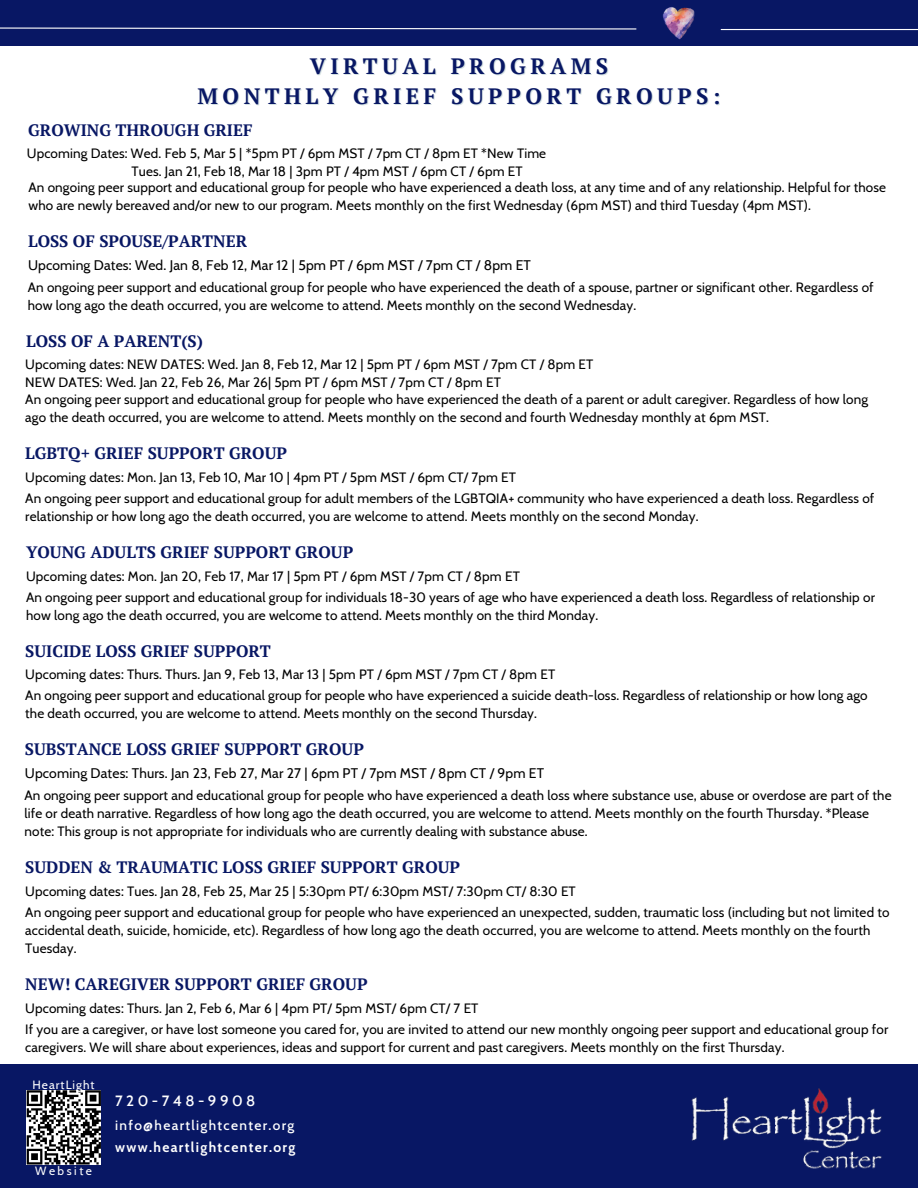
<style>
.page{position:relative;width:918px;height:1188px;background:#fff}
.page>*{position:absolute;margin:0;border:0;box-sizing:border-box;transform-origin:0 0}
.t1{font:700 22.2px "PT Serif";letter-spacing:.2em;color:#081764}
.t2{font:700 16.5px "PT Serif";color:#081764}
.t3{font:500 15.15px "Cabin";letter-spacing:.23em;color:#fff}
.t4{font:13.95px "Cabin";letter-spacing:.01em;color:#000}
.t5{font:500 13.65px "Cabin";letter-spacing:.1em;color:#fff}
.t6{font:700 13.65px "Cabin";letter-spacing:.1em;color:#fff}
.t7{font:13.5px/18px "Cabin";letter-spacing:.01em;color:#000}
.t8{font:12px "Cabin";letter-spacing:.085em;color:#fff}
.t9{font:12px "Cabin";letter-spacing:.215em;color:#fff}
</style>
<div class="page">
<div style="left:0;top:1064px;width:918px;height:124px;background:#081764"></div>
<svg style="left:27px;top:1090px;width:74px;height:75px;background:#7d7d7d"></svg>
<div style="left:0;top:0;width:918px;height:46px;background:#081764"></div>
<hr style="left:721px;top:29px;width:197px;height:1px;background:#fff">
<img style="left:663px;top:7px;width:32px;height:33px">
<svg style="left:0;top:27px;width:637px;height:3px"></svg>
<img style="left:691px;top:1088px;width:191px;height:81px">
<h5 class="t1" style="left:310px;top:51px;width:300px">VIRTUAL PROGRAMS</h5>
<h5 class="t1" style="left:198px;top:81px;width:524px">MONTHLY GRIEF SUPPORT GROUPS:</h5>
<h2 class="t2" style="left:28px;top:118px;width:226px">GROWING THROUGH GRIEF</h2>
<h5 class="t7" style="left:131px;top:145px;width:416px;text-indent:-105px">Upcoming Dates: Wed. Feb 5, Mar 5 | *5pm PT / 6pm MST / 7pm CT / 8pm ET *New Time<br>Tues. Jan 21, Feb 18, Mar 18 | 3pm PT / 4pm MST / 6pm CT / 6pm ET</h5>
<h5 class="t7" style="left:28px;top:178px;width:859px">An ongoing peer support and educational group for people who have experienced a death loss, at any time and of any relationship. Helpful for those who are newly bereaved and/or new to our program. Meets monthly on the first Wednesday (6pm MST) and third Tuesday (4pm MST).</h5>
<h2 class="t2" style="left:28px;top:230px;width:221px">LOSS OF SPOUSE/PARTNER</h2>
<h5 class="t4" style="left:28px;top:256px;width:504px">Upcoming Dates: Wed. Jan 8, Feb 12, Mar 12 | 5pm PT / 6pm MST / 7pm CT / 8pm ET</h5>
<h5 class="t7" style="left:28px;top:278px;width:848px">An ongoing peer support and educational group for people who have experienced the death of a spouse, partner or significant other. Regardless of how long ago the death occurred, you are welcome to attend. Meets monthly on the second Wednesday.</h5>
<h2 class="t2" style="left:26px;top:329px;width:178px">LOSS OF A PARENT(S)</h2>
<h5 class="t7" style="left:25px;top:356px;width:570px">Upcoming dates: NEW DATES: Wed. Jan 8, Feb 12, Mar 12 | 5pm PT / 6pm MST / 7pm CT / 8pm ET<br>NEW DATES: Wed. Jan 22, Feb 26, Mar 26| 5pm PT / 6pm MST / 7pm CT / 8pm ET</h5>
<h5 class="t7" style="left:25px;top:390px;width:844px">An ongoing peer support and educational group for people who have experienced the death of a parent or adult caregiver. Regardless of how long ago the death occurred, you are welcome to attend. Meets monthly on the second and fourth Wednesday monthly at 6pm MST.</h5>
<h2 class="t2" style="left:25px;top:442px;width:263px">LGBTQ+ GRIEF SUPPORT GROUP</h2>
<h5 class="t7" style="left:25px;top:468px;width:492px">Upcoming dates: Mon. Jan 13, Feb 10, Mar 10 | 4pm PT / 5pm MST / 6pm CT/ 7pm ET</h5>
<h5 class="t7" style="left:25px;top:489px;width:851px">An ongoing peer support and educational group for adult members of the LGBTQIA+ community who have experienced a death loss. Regardless of relationship or how long ago the death occurred, you are welcome to attend. Meets monthly on the second Monday.</h5>
<h2 class="t2" style="left:26px;top:541px;width:329px">YOUNG ADULTS GRIEF SUPPORT GROUP</h2>
<h5 class="t7" style="left:26px;top:567px;width:495px">Upcoming dates: Mon. Jan 20, Feb 17, Mar 17 | 5pm PT / 6pm MST / 7pm CT / 8pm ET</h5>
<h5 class="t7" style="left:26px;top:588px;width:850px">An ongoing peer support and educational group for individuals 18-30 years of age who have experienced a death loss. Regardless of relationship or how long ago the death occurred, you are welcome to attend. Meets monthly on the third Monday.</h5>
<h2 class="t2" style="left:25px;top:639px;width:247px">SUICIDE LOSS GRIEF SUPPORT</h2>
<h5 class="t7" style="left:25px;top:666px;width:531px">Upcoming dates: Thurs. Thurs. Jan 9, Feb 13, Mar 13 | 5pm PT / 6pm MST / 7pm CT / 8pm ET</h5>
<h5 class="t7" style="left:25px;top:687px;width:844px">An ongoing peer support and educational group for people who have experienced a suicide death-loss. Regardless of relationship or how long ago the death occurred, you are welcome to attend. Meets monthly on the second Thursday.</h5>
<h2 class="t2" style="left:25px;top:738px;width:341px">SUBSTANCE LOSS GRIEF SUPPORT GROUP</h2>
<h5 class="t4" style="left:25px;top:765px;width:521px">Upcoming Dates: Thurs. Jan 23, Feb 27, Mar 27 | 6pm PT / 7pm MST / 8pm CT / 9pm ET</h5>
<h5 class="t7" style="left:24px;top:786px;width:869px">An ongoing peer support and educational group for people who have experienced a death loss where substance use, abuse or overdose are part of the life or death narrative. Regardless of how long ago the death occurred, you are welcome to attend. Meets monthly on the fourth Thursday. *Please note: This group is not appropriate for individuals who are currently dealing with substance abuse.</h5>
<h2 class="t2" style="left:25px;top:856px;width:436px">SUDDEN &amp; TRAUMATIC LOSS GRIEF SUPPORT GROUP</h2>
<h5 class="t7" style="left:25px;top:882px;width:552px">Upcoming dates: Tues. Jan 28, Feb 25, Mar 25 | 5:30pm PT/ 6:30pm MST/ 7:30pm CT/ 8:30 ET</h5>
<h5 class="t7" style="left:25px;top:903px;width:866px">An ongoing peer support and educational group for people who have experienced an unexpected, sudden, traumatic loss (including but not limited to accidental death, suicide, homicide, etc). Regardless of how long ago the death occurred, you are welcome to attend. Meets monthly on the fourth<br>Tuesday.</h5>
<p class="t2" style="left:25px;top:973px;width:344px">NEW! CAREGIVER SUPPORT GRIEF GROUP</p>
<p class="t7" style="left:25px;top:999px;width:455px">Upcoming dates: Thurs. Jan 2, Feb 6, Mar 6 | 4pm PT/ 5pm MST/ 6pm CT/ 7 ET</p>
<h3 class="t7" style="left:25px;top:1020px;width:865px">If you are a caregiver, or have lost someone you cared for, you are invited to attend our new monthly ongoing peer support and educational group for caregivers. We will share about experiences, ideas and support for current and past caregivers. Meets monthly on the first Thursday.</h3>
<h1 class="t8" style="left:33px;top:1077px;width:64px">HeartLight</h1>
<h2 class="t9" style="left:35px;top:1163px;width:58px">Website</h2>
<p class="t3" style="left:115px;top:1091px;width:142px">720-748-9908</p>
<p class="t6" style="left:115px;top:1139px;width:182px">www.heartlightcenter.org</p>
<p class="t5" style="left:115px;top:1116px;width:181px">info@heartlightcenter.org</p>
</div>
